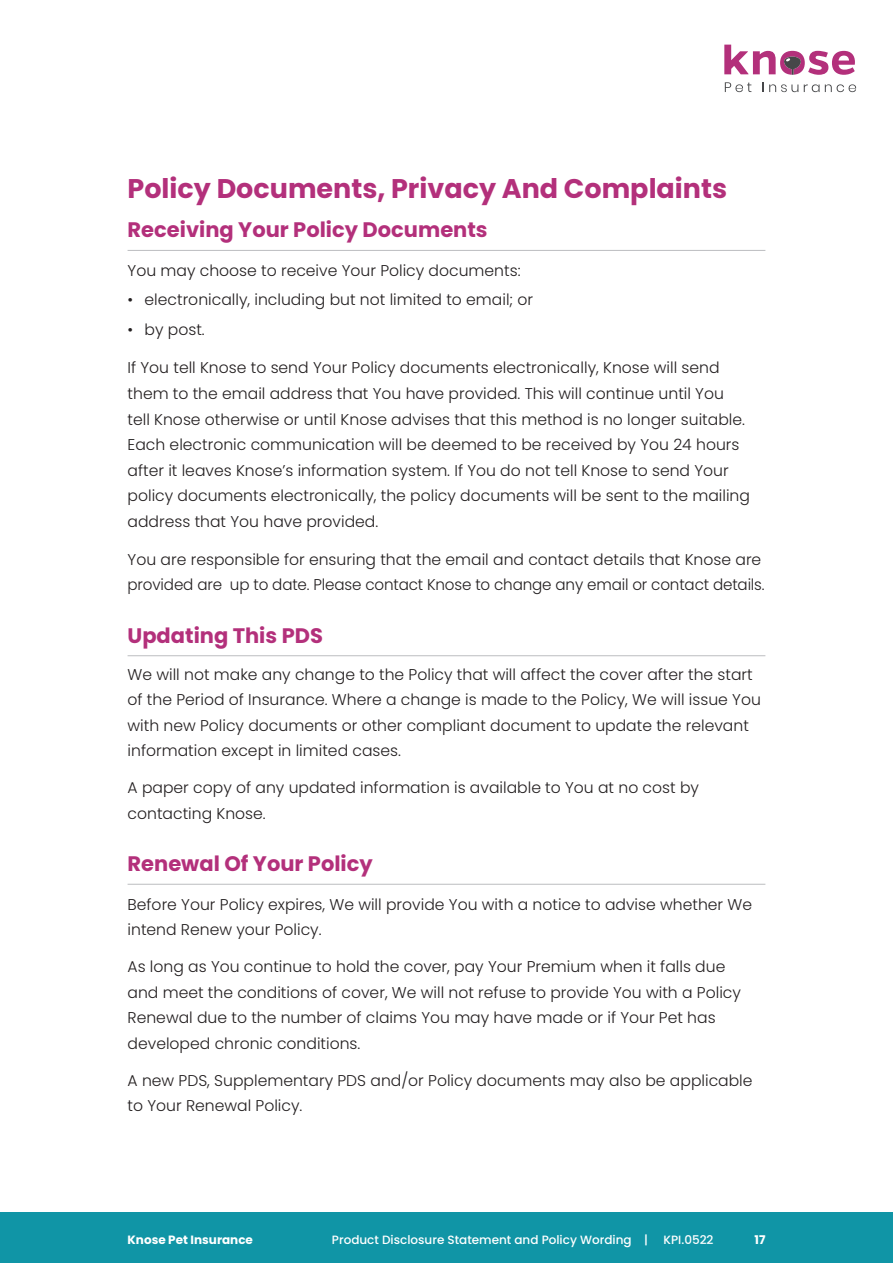
<style>
.page{position:relative;width:893px;height:1263px;background:#fff}
.page>*{position:absolute;margin:0;border:0;box-sizing:border-box;transform-origin:0 0}
.Main_Heading{font:700 27px "Poppins";color:#b3307b}
.Header_4_with_rule{font:700 21px "Poppins";color:#b3307b}
.Body_Main{font:300 15.6px/25.5px "Poppins";color:#231f20}
.Body_First_Paragraph{font:300 15.6px "Poppins";color:#231f20}
.t1{font:500 12px "Poppins";color:#fff}
.t2{font:700 12px "Poppins";color:#fff}
</style>
<div class="page">
<div style="left:0;top:1212px;width:893px;height:51px;background:#1095a6"></div>
<svg style="left:724px;top:45px;width:131px;height:30px"></svg>
<svg style="left:725px;top:82px;width:26px;height:10px"></svg>
<svg style="left:763px;top:82px;width:35px;height:10px"></svg>
<svg style="left:804px;top:84px;width:15px;height:8px"></svg>
<svg style="left:825px;top:84px;width:31px;height:8px"></svg>
<hr style="left:128px;top:250px;width:637px;height:1px;background:#bcbdc0">
<hr style="left:128px;top:655px;width:637px;height:1px;background:#bcbdc0">
<hr style="left:128px;top:884px;width:637px;height:1px;background:#bcbdc0">
<p class="Main_Heading" style="left:128px;top:173px;width:601px">Policy Documents, Privacy And Complaints</p>
<p class="Header_4_with_rule" style="left:128px;top:218px;width:362px">Receiving Your Policy Documents</p>
<p class="Body_First_Paragraph" style="left:128px;top:261px;width:394px">You may choose to receive Your Policy documents:</p>
<p class="Body_Main" style="left:128px;top:287px;width:407px">• electronically, including but not limited to email; or</p>
<p class="Body_Main" style="left:128px;top:317px;width:79px">• by post.</p>
<p class="Body_Main" style="left:128px;top:355px;width:624px">If You tell Knose to send Your Policy documents electronically, Knose will send them to the email address that You have provided. This will continue until You tell Knose otherwise or until Knose advises that this method is no longer suitable.<br>Each electronic communication will be deemed to be received by You 24 hours after it leaves Knose’s information system. If You do not tell Knose to send Your policy documents electronically, the policy documents will be sent to the mailing address that You have provided.</p>
<p class="Body_Main" style="left:128px;top:547px;width:638px">You are responsible for ensuring that the email and contact details that Knose are provided are up to date. Please contact Knose to change any email or contact details.</p>
<p class="Header_4_with_rule" style="left:128px;top:623px;width:197px">Updating This PDS</p>
<p class="Body_Main" style="left:128px;top:662px;width:635px">We will not make any change to the Policy that will affect the cover after the start of the Period of Insurance. Where a change is made to the Policy, We will issue You with new Policy documents or other compliant document to update the relevant information except in limited cases.</p>
<p class="Body_Main" style="left:128px;top:775px;width:573px">A paper copy of any updated information is available to You at no cost by contacting Knose.</p>
<p class="Header_4_with_rule" style="left:128px;top:852px;width:247px">Renewal Of Your Policy</p>
<p class="Body_Main" style="left:128px;top:891px;width:626px">Before Your Policy expires, We will provide You with a notice to advise whether We intend Renew your Policy.</p>
<p class="Body_Main" style="left:128px;top:954px;width:615px">As long as You continue to hold the cover, pay Your Premium when it falls due and meet the conditions of cover, We will not refuse to provide You with a Policy Renewal due to the number of claims You may have made or if Your Pet has developed chronic conditions.</p>
<p class="Body_Main" style="left:128px;top:1067px;width:626px">A new PDS, Supplementary PDS and/or Policy documents may also be applicable to Your Renewal Policy.</p>
<p class="t2" style="left:128px;top:1232px;width:127px">Knose Pet Insurance</p>
<p class="t1" style="left:332px;top:1232px;width:317px">Product Disclosure Statement and Policy Wording |</p>
<p class="t1" style="left:664px;top:1232px;width:52px">KPI.0522</p>
<p class="t2" style="left:754px;top:1232px;width:12px">17</p>
</div>
